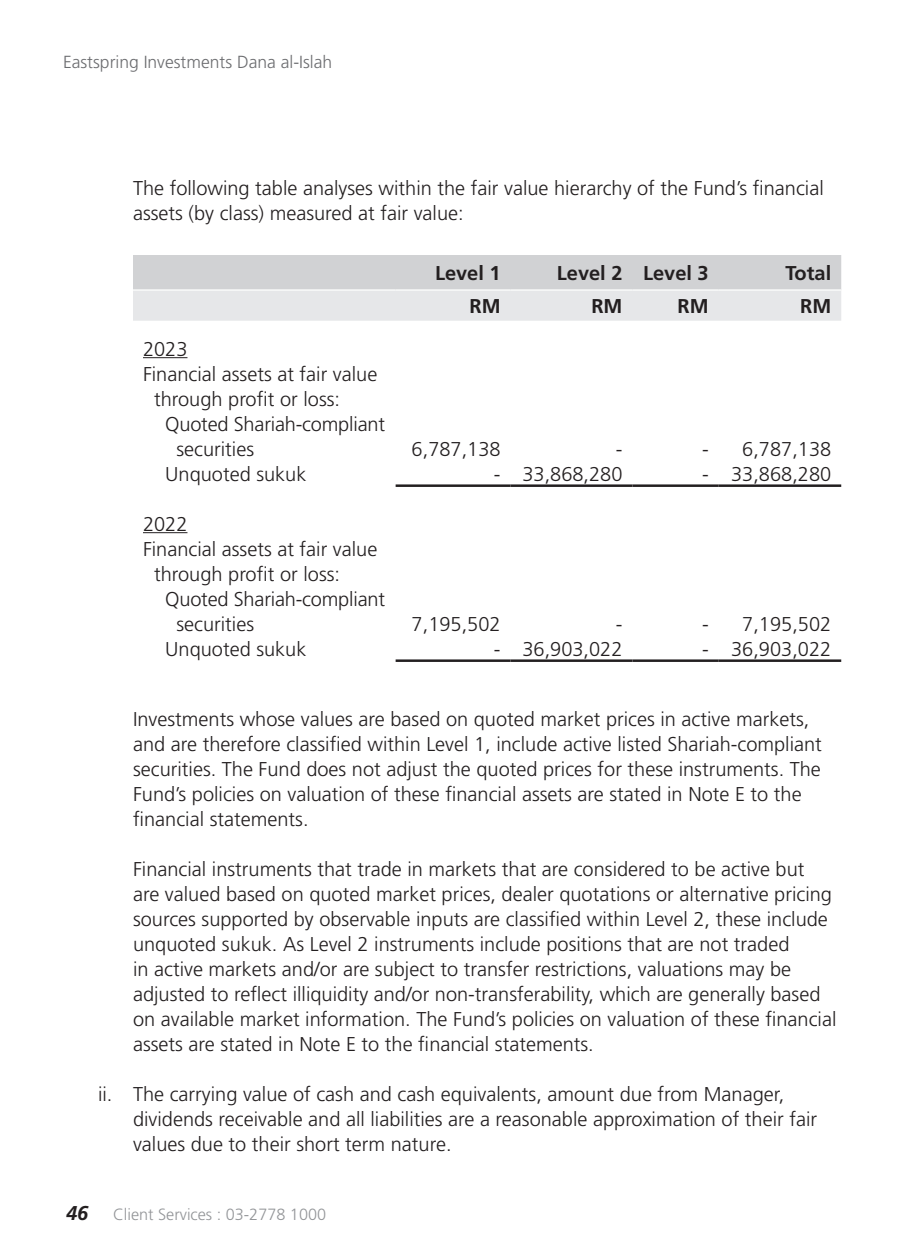
<style>
.page{position:relative;width:900px;height:1260px;background:#fff}
.page>*{position:absolute;margin:0;border:0;box-sizing:border-box;transform-origin:0 0}
.t1{font:300 20px/25px "Frutiger LT Std";color:#231f20}
.t2{font:700 20px "Frutiger LT Std";color:#231f20}
.t3{font:300 17.5px "Frutiger LT Std";color:#6c6d70}
.t4{font:300 16.25px "Frutiger LT Std";color:#939598}
.s1{font-weight:700;font-style:italic;font-size:20px;color:#231f20}
</style>
<div class="page">
<svg style="left:133px;top:255px;width:708px;height:66px;background:#dadbdd"></svg>
<hr style="left:133px;top:289px;width:263px;height:2px;background:#fff">
<hr style="left:396px;top:289px;width:115px;height:2px;background:#fff">
<hr style="left:511px;top:289px;width:121px;height:2px;background:#fff">
<hr style="left:632px;top:289px;width:87px;height:2px;background:#fff">
<hr style="left:719px;top:289px;width:122px;height:2px;background:#fff">
<hr style="left:396px;top:484px;width:115px;height:3px;background:#231f20">
<hr style="left:511px;top:484px;width:121px;height:3px;background:#231f20">
<hr style="left:632px;top:484px;width:87px;height:3px;background:#231f20">
<hr style="left:719px;top:484px;width:122px;height:3px;background:#231f20">
<hr style="left:396px;top:659px;width:115px;height:3px;background:#231f20">
<hr style="left:511px;top:659px;width:121px;height:3px;background:#231f20">
<hr style="left:632px;top:659px;width:87px;height:3px;background:#231f20">
<hr style="left:719px;top:659px;width:122px;height:3px;background:#231f20">
<hr style="left:143px;top:357px;width:44px;height:1px;background:#231f20">
<hr style="left:143px;top:532px;width:44px;height:1px;background:#231f20">
<p class="t3" style="left:63px;top:52px;width:271px">Eastspring Investments Dana al-Islah</p>
<p class="t1" style="left:133px;top:176px;width:692px">The following table analyses within the fair value hierarchy of the Fund’s financial assets (by class) measured at fair value:</p>
<p class="t2" style="left:435px;top:261px;width:67px">Level 1</p>
<p class="t2" style="left:557px;top:261px;width:153px">Level 2 Level 3</p>
<p class="t2" style="left:786px;top:261px;width:47px">Total</p>
<p class="t2" style="left:470px;top:294px;width:33px">RM</p>
<p class="t2" style="left:591px;top:294px;width:33px">RM</p>
<p class="t2" style="left:678px;top:294px;width:33px">RM</p>
<p class="t2" style="left:800px;top:294px;width:33px">RM</p>
<p class="t1" style="left:143px;top:337px;width:46px">2023</p>
<p class="t1" style="left:143px;top:362px;width:236px">Financial assets at fair value</p>
<p class="t1" style="left:154px;top:387px;width:188px">through profit or loss:</p>
<p class="t1" style="left:165px;top:412px;width:221px">Quoted Shariah-compliant</p>
<p class="t1" style="left:176px;top:437px;width:79px">securities</p>
<p class="t1" style="left:412px;top:437px;width:90px">6,787,138</p>
<p class="t1" style="left:616px;top:437px;width:8px">-</p>
<p class="t1" style="left:702px;top:437px;width:131px">- 6,787,138</p>
<p class="t1" style="left:165px;top:462px;width:143px">Unquoted sukuk</p>
<p class="t1" style="left:494px;top:462px;width:130px">- 33,868,280</p>
<p class="t1" style="left:702px;top:462px;width:131px">- 33,868,280</p>
<p class="t1" style="left:143px;top:512px;width:46px">2022</p>
<p class="t1" style="left:143px;top:537px;width:236px">Financial assets at fair value</p>
<p class="t1" style="left:154px;top:562px;width:188px">through profit or loss:</p>
<p class="t1" style="left:165px;top:587px;width:221px">Quoted Shariah-compliant</p>
<p class="t1" style="left:176px;top:612px;width:79px">securities</p>
<p class="t1" style="left:412px;top:612px;width:90px">7,195,502</p>
<p class="t1" style="left:616px;top:612px;width:8px">-</p>
<p class="t1" style="left:702px;top:612px;width:131px">- 7,195,502</p>
<p class="t1" style="left:165px;top:637px;width:143px">Unquoted sukuk</p>
<p class="t1" style="left:494px;top:637px;width:130px">- 36,903,022</p>
<p class="t1" style="left:702px;top:637px;width:131px">- 36,903,022</p>
<p class="t1" style="left:133px;top:707px;width:690px">Investments whose values are based on quoted market prices in active markets, and are therefore classified within Level 1, include active listed Shariah-compliant securities. The Fund does not adjust the quoted prices for these instruments. The Fund’s policies on valuation of these financial assets are stated in Note E to the financial statements.</p>
<p class="t1" style="left:133px;top:857px;width:705px">Financial instruments that trade in markets that are considered to be active but<br>are valued based on quoted market prices, dealer quotations or alternative pricing sources supported by observable inputs are classified within Level 2, these include unquoted sukuk. As Level 2 instruments include positions that are not traded<br>in active markets and/or are subject to transfer restrictions, valuations may be adjusted to reflect illiquidity and/or non-transferability, which are generally based on available market information. The Fund’s policies on valuation of these financial assets are stated in Note E to the financial statements.</p>
<p class="t1" style="left:133px;top:1082px;width:686px;text-indent:-35px">ii. The carrying value of cash and cash equivalents, amount due from Manager, dividends receivable and all liabilities are a reasonable approximation of their fair values due to their short term nature.</p>
<p class="t4" style="left:66px;top:1205px;width:262px"><span class="s1">46</span> Client Services : 03-2778 1000</p>
</div>
